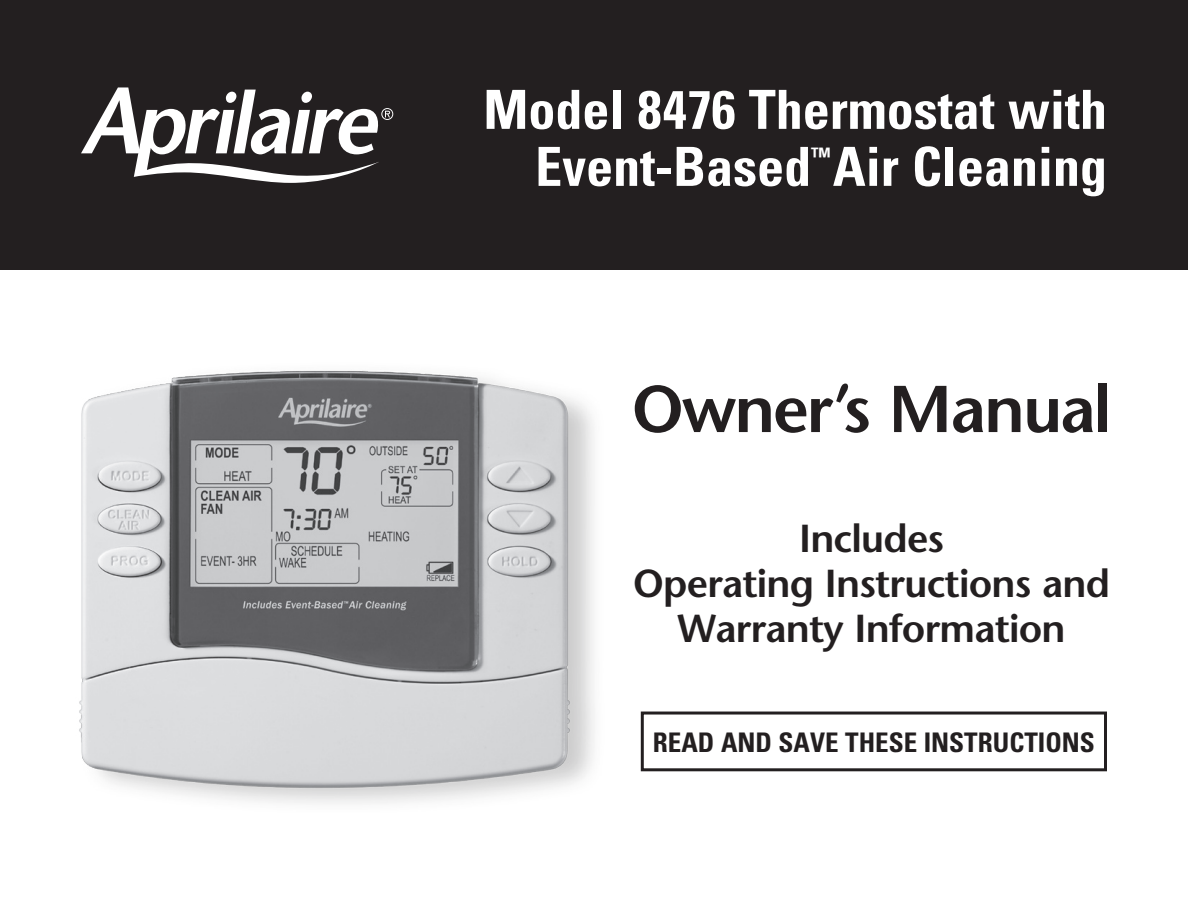
<style>
.page{position:relative;width:1188px;height:918px;background:#fff}
.page>*{position:absolute;margin:0;border:0;box-sizing:border-box;transform-origin:0 0}
.t1{font:600 66px "Stone Sans";letter-spacing:-.025em;color:#231f20}
.t2{font:700 condensed 54px/57px "Univers";color:#fff;text-align:right}
.t3{font:600 39px/45px "Stone Sans";letter-spacing:-.02em;color:#231f20;text-align:center}
.t4{font:700 condensed 27px "Univers";color:#231f20}
.t5{font:700 condensed 22.8px "Univers";color:#fff}
</style>
<div class="page">
<div style="left:0;top:0;width:1188px;height:270px;background:#231f20"></div>
<svg style="left:81px;top:87px;width:312px;height:96px"></svg>
<div style="left:641px;top:712px;width:466px;height:59px;border:3px solid #231f20"></div>
<img style="left:79px;top:370px;width:516px;height:434px">
<h2 class="t2" style="left:483px;top:80px;width:625px">Model 8476 Thermostat with<br>Event-Based Air Cleaning</h2>
<p class="t5" style="left:811px;top:141px;width:21px">™</p>
<h1 class="t1" style="left:632px;top:368px;width:481px">Owner’s Manual</h1>
<p class="t3" style="left:633px;top:516px;width:478px">Includes<br>Operating Instructions and<br>Warranty Information</p>
<p class="t4" style="left:653px;top:726px;width:443px">READ AND SAVE THESE INSTRUCTIONS</p>
</div>
